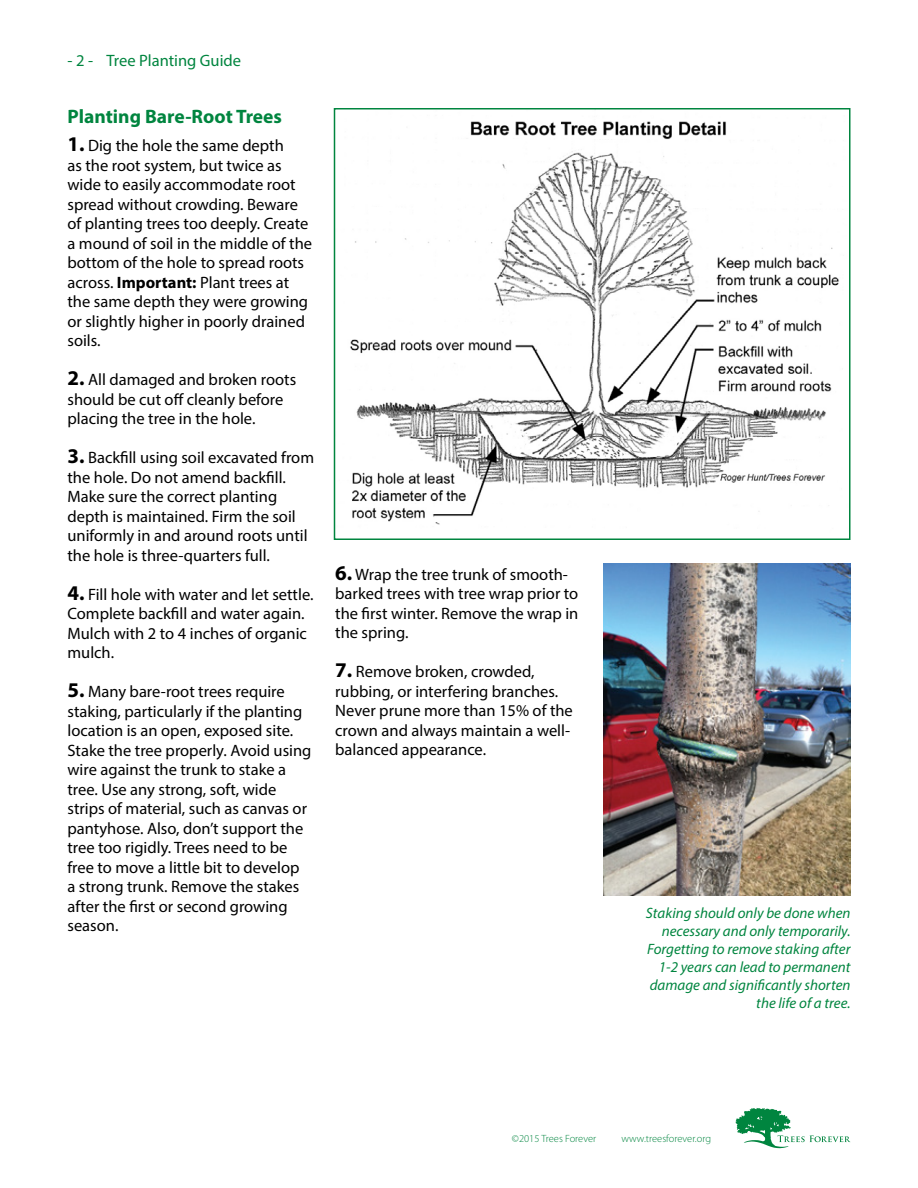
<style>
.page{position:relative;width:918px;height:1188px;background:#fff}
.page>*{position:absolute;margin:0;border:0;box-sizing:border-box;transform-origin:0 0}
.t1{font:700 19.5px "Myriad Pro";color:#00853f}
.t2{font:16.5px/19.5px "Myriad Pro";color:#000}
.t3{font:16.5px "Myriad Pro";color:#00853f}
.t4{font:italic 15px/18px "Myriad Pro";color:#00853f;text-align:right}
.t5{font:300 10.5px "Myriad Pro";color:#00853f}
.s1{font-weight:700;font-size:21px}
.s2{font-weight:700}
</style>
<div class="page">
<svg style="left:735px;top:1108px;width:115px;height:40px"></svg>
<img style="left:603px;top:564px;width:247px;height:331px">
<img style="left:350px;top:121px;width:489px;height:404px">
<div style="left:334px;top:108px;width:516px;height:432px;border:2px solid #00853f"></div>
<p class="t3" style="left:68px;top:51px;width:175px">- 2 - Tree Planting Guide</p>
<p class="t1" style="left:68px;top:103px;width:216px">Planting Bare-Root Trees</p>
<p class="t2" style="left:68px;top:136px;width:246px"><span class="s1">1.</span> Dig the hole the same depth<br>as the root system, but twice as wide to easily accommodate root spread without crowding. Beware of planting trees too deeply. Create a mound of soil in the middle of the bottom of the hole to spread roots across. <span class="s2">Important:</span> Plant trees at the same depth they were growing or slightly higher in poorly drained soils.</p>
<p class="t2" style="left:68px;top:370px;width:230px"><span class="s1">2.</span> All damaged and broken roots should be cut off cleanly before placing the tree in the hole.</p>
<p class="t2" style="left:68px;top:448px;width:248px"><span class="s1">3.</span> Backfill using soil excavated from the hole. Do not amend backfill.<br>Make sure the correct planting depth is maintained. Firm the soil uniformly in and around roots until the hole is three-quarters full.</p>
<p class="t2" style="left:68px;top:584px;width:247px"><span class="s1">4.</span> Fill hole with water and let settle.<br>Complete backfill and water again.<br>Mulch with 2 to 4 inches of organic mulch.</p>
<p class="t2" style="left:68px;top:682px;width:245px"><span class="s1">5.</span> Many bare-root trees require staking, particularly if the planting location is an open, exposed site.<br>Stake the tree properly. Avoid using wire against the trunk to stake a tree. Use any strong, soft, wide strips of material, such as canvas or pantyhose. Also, don’t support the tree too rigidly. Trees need to be free to move a little bit to develop a strong trunk. Remove the stakes after the first or second growing season.</p>
<p class="t2" style="left:335px;top:564px;width:245px"><span class="s1">6.</span> Wrap the tree trunk of smooth&shy;barked trees with tree wrap prior to the first winter. Remove the wrap in the spring.</p>
<p class="t2" style="left:335px;top:661px;width:239px"><span class="s1">7.</span> Remove broken, crowded, rubbing, or interfering branches.<br>Never prune more than 15% of the crown and always maintain a well&shy;balanced appearance.</p>
<p class="t4" style="left:646px;top:904px;width:206px">Staking should only be done when necessary and only temporarily.<br>Forgetting to remove staking after<br>1-2 years can lead to permanent damage and significantly shorten the life of a tree.</p>
<p class="t5" style="left:512px;top:1132px;width:86px">©2015 Trees Forever</p>
<p class="t5" style="left:622px;top:1132px;width:91px">www.treesforever.org</p>
</div>
